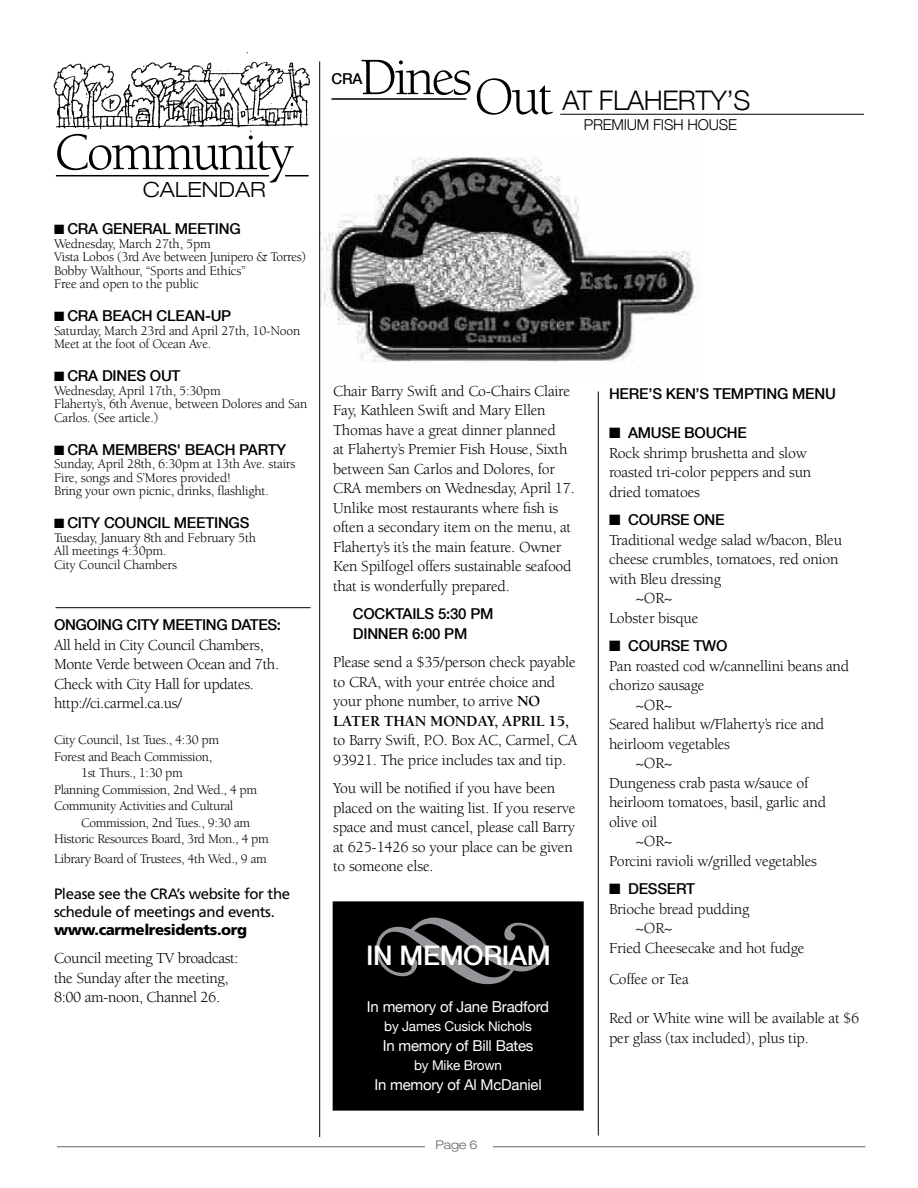
<style>
.page{position:relative;width:918px;height:1188px;background:#fff}
.page>*{position:absolute;margin:0;border:0;box-sizing:border-box;transform-origin:0 0}
.t1{font:54px "Berkeley";letter-spacing:-.05em;color:#000}
.t2{font:300 27px "Helvetica Neue";letter-spacing:-.015em;color:#000}
.t3{font:500 27px "Helvetica Neue";color:#fff}
.t4{font:300 expanded 21px "Helvetica Neue";color:#000}
.t5{font:15.75px/19.5px "Berkeley";letter-spacing:-.015em;color:#000}
.t6{font:700 15.75px "Berkeley";letter-spacing:-.015em;color:#000}
.t7{font:500 15px/19.5px "Helvetica Neue";letter-spacing:-.015em;color:#000}
.t8{font:15px "Helvetica Neue";letter-spacing:-.015em;color:#fff}
.t9{font:15px/18px "Frutiger";letter-spacing:-.025em;color:#000}
.t10{font:900 15px "Frutiger";letter-spacing:-.025em;color:#000}
.t11{font:300 15px "Helvetica Neue";letter-spacing:-.015em;color:#000}
.t12{font:13.5px/13.5px "Berkeley";letter-spacing:-.015em;color:#000}
.t13{font:13.5px "Helvetica Neue";letter-spacing:-.015em;color:#fff}
.t14{font:300 expanded 12px "Helvetica Neue";color:#636466}
.s1{font-family:"Berkeley";font-weight:400;font-size:54px}
.s2{font-weight:700}
</style>
<div class="page">
<img style="left:320px;top:140px;width:380px;height:243px">
<hr style="left:57px;top:1146px;width:809px;height:1px;background:#636466">
<div style="left:425px;top:1134px;width:68px;height:26px;background:#fff"></div>
<hr style="left:56px;top:607px;width:254px;height:1px;background:#000">
<hr style="left:56px;top:175px;width:253px;height:1px;background:#000">
<div style="left:270px;top:171px;width:15px;height:7px;background:#fff"></div>
<hr style="left:319px;top:62px;width:1px;height:1075px;background:#000">
<img style="left:53px;top:52px;width:258px;height:80px">
<hr style="left:598px;top:392px;width:1px;height:744px;background:#000">
<hr style="left:560px;top:114px;width:304px;height:1px;background:#000">
<hr style="left:332px;top:98px;width:134px;height:2px;background:#000">
<div style="left:333px;top:902px;width:250px;height:208px;background:#000"></div>
<div style="left:333px;top:901px;width:251px;height:210px;border:2px solid #000"></div>
<h1 class="t1" style="left:54px;top:124px;width:241px">Community</h1>
<h3 class="t4" style="left:143px;top:177px;width:124px">CALENDAR</h3>
<p class="t7" style="left:54px;top:219px;width:90px">■ CRA GENERAL</p>
<p class="t7" style="left:175px;top:219px;width:10px">MEETI</p>
<p class="t7" style="left:219px;top:219px;width:23px">NG</p>
<p class="t12" style="left:54px;top:237px;width:254px">Wednesday, March 27th, 5pm<br>Vista Lobos (3rd Ave between Junipero &amp; Torres)<br>Bobby Walthour, “Sports and Ethics”<br>Free and open to the public</p>
<p class="t7" style="left:54px;top:306px;width:179px">■ CRA BEACH CLEAN-UP</p>
<p class="t12" style="left:54px;top:324px;width:248px">Saturday, March 23rd and April 27th, 10-Noon<br>Meet at the foot of Ocean Ave.</p>
<p class="t7" style="left:54px;top:366px;width:107px">■ CRA DINES OUT</p>
<p class="t12" style="left:54px;top:384px;width:255px">Wednesday, April 17th, 5:30pm<br>Flaherty’s, 6th Avenue, between Dolores and San<br>Carlos. (See article.)</p>
<p class="t7" style="left:54px;top:439px;width:61px">■ CRA MEM</p>
<p class="t7" style="left:137px;top:439px;width:21px">BERS</p>
<p class="t7" style="left:177px;top:439px;width:82px">' BEACH PARTY</p>
<p class="t12" style="left:54px;top:457px;width:243px">Sunday, April 28th, 6:30pm at 13th Ave. stairs<br>Fire, songs and S’Mores provided!<br>Bring your own picnic, drinks, flashlight.</p>
<p class="t7" style="left:54px;top:513px;width:33px">■ CITY</p>
<p class="t7" style="left:104px;top:513px;width:80px">COUNCIL MEETI</p>
<p class="t7" style="left:218px;top:513px;width:32px">NGS</p>
<p class="t12" style="left:54px;top:531px;width:204px">Tuesday, January 8th and February 5th<br>All meetings 4:30pm.<br>City Council Chambers</p>
<p class="t7" style="left:54px;top:615px;width:12px">ONG</p>
<p class="t7" style="left:86px;top:615px;width:196px">OING CITY MEETING DATES:</p>
<p class="t5" style="left:54px;top:635px;width:227px">All held in City Council Chambers,<br>Monte Verde between Ocean and 7th.<br>Check with City Hall for updates. http://ci.carmel.ca.us/</p>
<p class="t12" style="left:54px;top:733px;width:167px">City Council, 1st Tues., 4:30 pm</p>
<p class="t12" style="left:54px;top:750px;width:160px">Forest and Beach Commission,</p>
<p class="t12" style="left:81px;top:766px;width:103px">1st Thurs., 1:30 pm</p>
<p class="t12" style="left:54px;top:783px;width:205px">Planning Commission, 2nd Wed., 4 pm</p>
<p class="t12" style="left:54px;top:799px;width:181px">Community Activities and Cultural</p>
<p class="t12" style="left:81px;top:816px;width:171px">Commission, 2nd Tues., 9:30 am</p>
<p class="t12" style="left:54px;top:832px;width:216px">Historic Resources Board, 3rd Mon., 4 pm</p>
<p class="t12" style="left:54px;top:852px;width:214px">Library Board of Trustees, 4th Wed., 9 am</p>
<p class="t9" style="left:54px;top:885px;width:238px">Please see the CRA’s website for the schedule of meetings and events.</p>
<p class="t10" style="left:54px;top:920px;width:195px">www.carmelresidents.org</p>
<p class="t5" style="left:54px;top:949px;width:186px">Council meeting TV broadcast: the Sunday after the meeting,<br>8:00 am-noon, Channel 26.</p>
<h2 class="t2" style="left:360px;top:84px;width:392px"><sup>Dines</sup><span class="s1">Out</span> AT FLAHERTY’S</h2>
<p class="t11" style="left:584px;top:115px;width:155px">PREMIUM FISH HOUSE</p>
<p class="t7" style="left:332px;top:69px;width:32px">CRA</p>
<p class="t5" style="left:333px;top:381px;width:243px">Chair Barry Swift and Co-Chairs Claire Fay, Kathleen Swift and Mary Ellen Thomas have a great dinner planned<br>at Flaherty’s Premier Fish House, Sixth between San Carlos and Dolores, for CRA members on Wednesday, April 17.<br>Unlike most restaurants where fish is often a secondary item on the menu, at Flaherty’s it’s the main feature. Owner Ken Spilfogel offers sustainable seafood that is wonderfully prepared.</p>
<p class="t7" style="left:353px;top:604px;width:140px">COC KTAILS 5:30 PM<br>DINN ER 6:00 PM</p>
<p class="t5" style="left:333px;top:653px;width:244px">Please send a $35/person check payable to CRA, with your entrée choice and your phone number, to arrive <span class="s2">NO<br>LATER</span></p>
<p class="t6" style="left:384px;top:712px;width:12px">THAN</p>
<p class="t6" style="left:430px;top:712px;width:141px">MONDAY, APRIL 15,</p>
<p class="t5" style="left:333px;top:731px;width:246px">to Barry Swift, P.O. Box AC, Carmel, CA<br>93921. The price includes tax and tip.</p>
<p class="t5" style="left:333px;top:779px;width:244px">You will be notified if you have been placed on the waiting list. If you reserve space and must cancel, please call Barry at 625-1426 so your place can be given to someone else.</p>
<h2 class="t3" style="left:366px;top:939px;width:53px">INMEMORIAM</h2>
<p class="t8" style="left:367px;top:997px;width:184px">I n memory of Jane Bradford</p>
<p class="t13" style="left:384px;top:1018px;width:149px">by James Cusick Nichols</p>
<p class="t8" style="left:383px;top:1036px;width:152px">I n memory of Bill Bates</p>
<p class="t13" style="left:414px;top:1057px;width:89px">by Mike Brown</p>
<p class="t8" style="left:374px;top:1075px;width:169px">I n memory of Al McDaniel</p>
<p class="t14" style="left:436px;top:1137px;width:44px">PAGE 6</p>
<p class="t7" style="left:609px;top:384px;width:228px">HERE’S KEN’S TEMPTING MENU</p>
<p class="t7" style="left:609px;top:423px;width:140px">■ AMUSE BOUCH E</p>
<p class="t5" style="left:609px;top:443px;width:204px">Rock shrimp brushetta and slow roasted tri-color peppers and sun dried tomatoes</p>
<p class="t7" style="left:609px;top:510px;width:117px">■ COURSE ON E</p>
<p class="t5" style="left:609px;top:530px;width:235px">Traditional wedge salad w/bacon, Bleu</p>
<p class="t5" style="left:609px;top:550px;width:231px">cheese crumbles, tomatoes, red onion</p>
<p class="t5" style="left:609px;top:569px;width:114px">with Bleu dressing</p>
<p class="t5" style="left:636px;top:589px;width:38px">~OR~</p>
<p class="t5" style="left:609px;top:608px;width:91px">Lobster bisque</p>
<p class="t7" style="left:609px;top:636px;width:120px">■ COURSE TWO</p>
<p class="t5" style="left:609px;top:656px;width:242px">Pan roasted cod w/cannellini beans and</p>
<p class="t5" style="left:609px;top:676px;width:97px">chorizo sausage</p>
<p class="t5" style="left:636px;top:695px;width:38px">~OR~</p>
<p class="t5" style="left:609px;top:715px;width:217px">Seared halibut w/Flaherty’s rice and</p>
<p class="t5" style="left:609px;top:734px;width:123px">heirloom vegetables</p>
<p class="t5" style="left:636px;top:754px;width:38px">~OR~</p>
<p class="t5" style="left:609px;top:773px;width:201px">Dungeness crab pasta w/sauce of</p>
<p class="t5" style="left:609px;top:793px;width:219px">heirloom tomatoes, basil, garlic and</p>
<p class="t5" style="left:609px;top:812px;width:50px">olive oil</p>
<p class="t5" style="left:636px;top:832px;width:38px">~OR~</p>
<p class="t5" style="left:609px;top:851px;width:210px">Porcini ravioli w/grilled vegetables</p>
<p class="t7" style="left:609px;top:879px;width:88px">■ DESSERT</p>
<p class="t5" style="left:609px;top:899px;width:142px">Brioche bread pudding</p>
<p class="t5" style="left:636px;top:919px;width:38px">~OR~</p>
<p class="t5" style="left:609px;top:938px;width:197px">Fried Cheesecake and hot fudge</p>
<p class="t5" style="left:609px;top:970px;width:81px">Coffee or Tea</p>
<p class="t5" style="left:609px;top:1009px;width:252px">Red or White wine will be available at $6 per glass (tax included), plus tip.</p>
</div>
